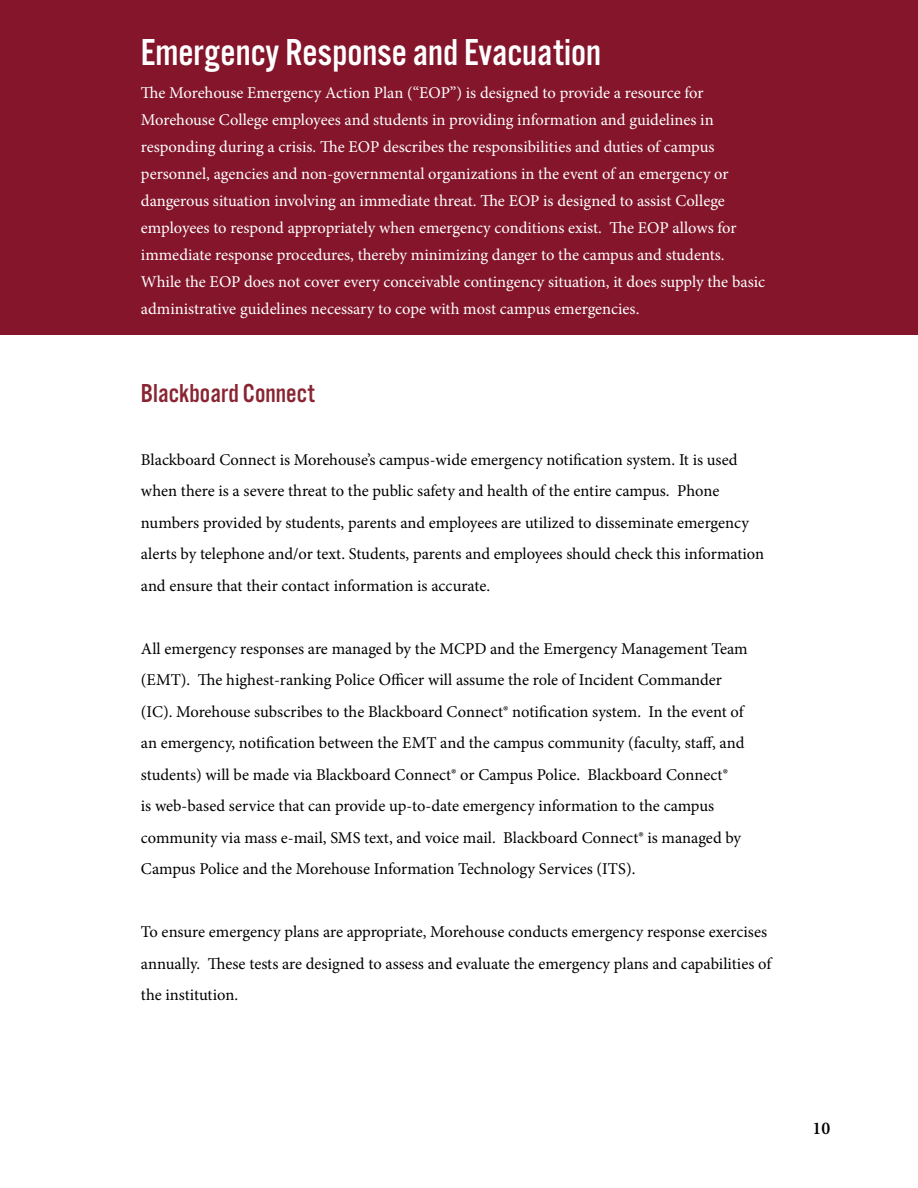
<style>
.page{position:relative;width:918px;height:1188px;background:#fff}
.page>*{position:absolute;margin:0;border:0;box-sizing:border-box;transform-origin:0 0}
.t1{font:39px "Alternate Got No 3 D";color:#fff}
.t2{font:27px "Alternate Got No 3 D";color:#892532}
.t3{font:600 18px "Minion Pro";color:#000}
.t4{font:16.5px/31.5px "Minion Pro";letter-spacing:-.005em;color:#000}
.t5{font:16.5px/27px "Minion Pro";letter-spacing:-.005em;color:#fff}
</style>
<div class="page">
<div style="left:0;top:0;width:918px;height:335px;background:#84152b"></div>
<h1 class="t1" style="left:141px;top:31px;width:462px">Emergency Response and Evacuation</h1>
<p class="t5" style="left:141px;top:79px;width:626px">The Morehouse Emergency Action Plan (“EOP”) is designed to provide a resource for Morehouse College employees and students in providing information and guidelines in responding during a crisis. The EOP describes the responsibilities and duties of campus personnel, agencies and non-governmental organizations in the event of an emergency or dangerous situation involving an immediate threat. The EOP is designed to assist College employees to respond appropriately when emergency conditions exist. The EOP allows for immediate response procedures, thereby minimizing danger to the campus and students.<br>While the EOP does not cover every conceivable contingency situation, it does supply the basic administrative guidelines necessary to cope with most campus emergencies.</p>
<h2 class="t2" style="left:141px;top:379px;width:175px">Blackboard Connect</h2>
<p class="t4" style="left:141px;top:444px;width:625px">Blackboard Connect is Morehouse’s campus-wide emergency notification system. It is used when there is a severe threat to the public safety and health of the entire campus. Phone numbers provided by students, parents and employees are utilized to disseminate emergency alerts by telephone and/or text. Students, parents and employees should check this information and ensure that their contact information is accurate.</p>
<p class="t4" style="left:141px;top:633px;width:608px">All emergency responses are managed by the MCPD and the Emergency Management Team (EMT). The highest-ranking Police Officer will assume the role of Incident Commander (IC). Morehouse subscribes to the Blackboard Connect® notification system. In the event of an emergency, notification between the EMT and the campus community (faculty, staff, and students) will be made via Blackboard Connect® or Campus Police. Blackboard Connect®<br>is web-based service that can provide up-to-date emergency information to the campus community via mass e-mail, SMS text, and voice mail. Blackboard Connect® is managed by Campus Police and the Morehouse Information Technology Services (ITS).</p>
<p class="t4" style="left:141px;top:916px;width:632px">To ensure emergency plans are appropriate, Morehouse conducts emergency response exercises annually. These tests are designed to assess and evaluate the emergency plans and capabilities of the institution.</p>
<p class="t3" style="left:813px;top:1116px;width:19px">10</p>
</div>
